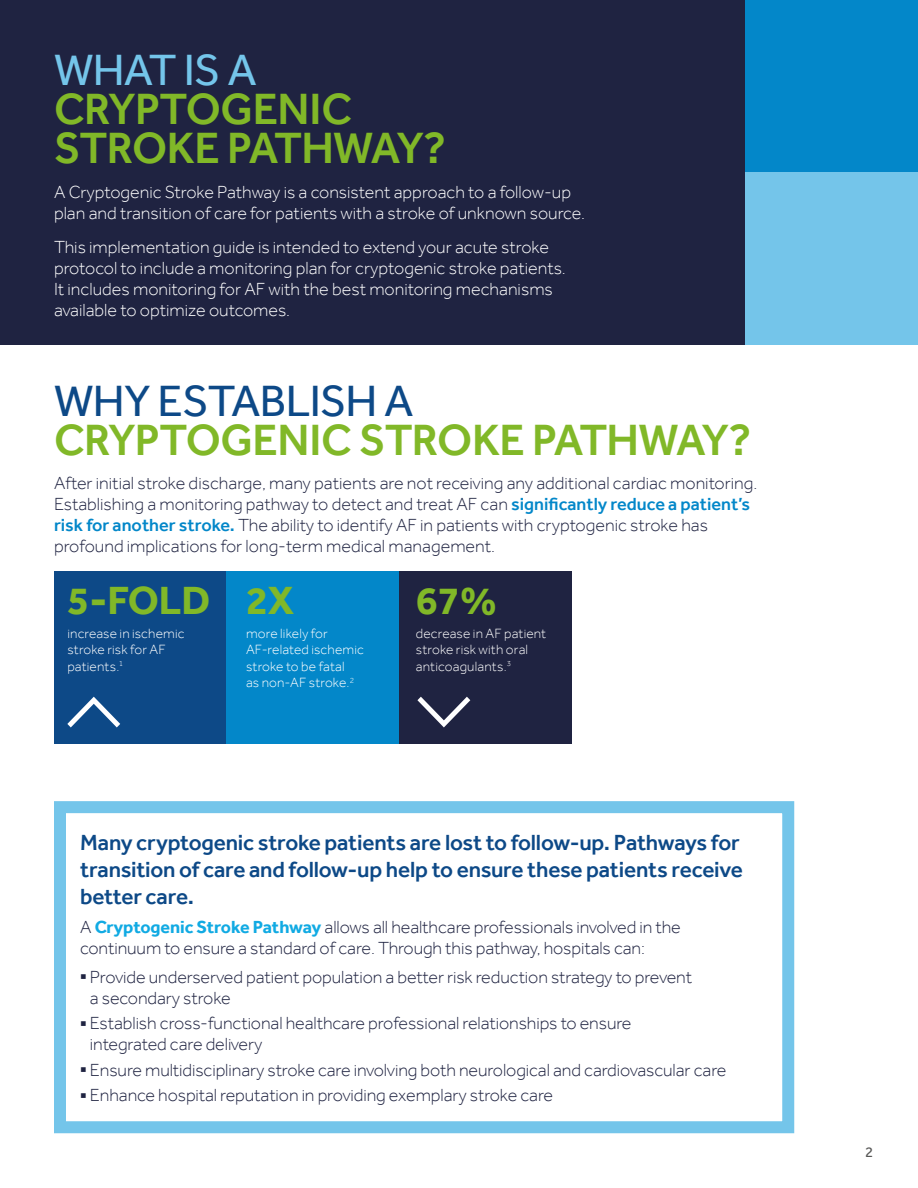
<style>
.page{position:relative;width:918px;height:1188px;background:#fff}
.page>*{position:absolute;margin:0;border:0;box-sizing:border-box;transform-origin:0 0}
.t1{font:500 45px/39px "Effra";letter-spacing:-.015em;color:#81b828}
.t2{font:45px "Effra";letter-spacing:-.015em;color:#0d4987}
.t3{font:45px "Effra";letter-spacing:-.015em;color:#74c5ea}
.t4{font:700 40.35px "Effra";color:#81b828}
.t5{font:500 22.5px/27px "Effra";letter-spacing:-.01em;color:#0d4987}
.t6{font:300 18px/21px "Effra";letter-spacing:-.005em;color:#1f2341}
.t7{font:300 18px/21px "Effra";color:#fff}
.t8{font:15px "Effra";color:#575756}
.t9{font:300 13.8px/16.5px "Effra";letter-spacing:.01em;color:#fff}
.s1{font-weight:500;color:#0387c9}
.s2{font-weight:700;color:#11aae3}
</style>
<div class="page">
<div style="left:54px;top:801px;width:740px;height:332px;border:12px solid #74c5ea"></div>
<div style="left:0;top:0;width:765px;height:344px;background:#1f2341"></div>
<div style="left:54px;top:571px;width:177px;height:172px;background:#0d4987"></div>
<div style="left:227px;top:571px;width:177px;height:172px;background:#0387c9"></div>
<div style="left:399px;top:571px;width:172px;height:172px;background:#1f2341"></div>
<svg style="left:67px;top:697px;width:53px;height:30px"></svg>
<svg style="left:417px;top:697px;width:53px;height:30px"></svg>
<div style="left:746px;top:0;width:172px;height:172px;background:#0387c9"></div>
<div style="left:746px;top:172px;width:172px;height:172px;background:#74c5ea"></div>
<h1 class="t3" style="left:54px;top:44px;width:204px">WHAT IS A</h1>
<h1 class="t1" style="left:54px;top:89px;width:394px">CRYPTOGENIC<br>STROKE PATHWAY?</h1>
<p class="t7" style="left:54px;top:181px;width:533px">A Cryptogenic Stroke Pathway is a consistent approach to a follow-up plan and transition of care for patients with a stroke of unknown source.</p>
<p class="t7" style="left:54px;top:237px;width:513px">This implementation guide is intended to extend your acute stroke protocol to include a monitoring plan for cryptogenic stroke patients.<br>It includes monitoring for AF with the best monitoring mechanisms available to optimize outcomes.</p>
<h1 class="t2" style="left:54px;top:374px;width:361px">WHY ESTABLISH A</h1>
<h1 class="t1" style="left:54px;top:420px;width:699px">CRYPTOGENIC STROKE PATHWAY?</h1>
<p class="t6" style="left:54px;top:473px;width:705px">After initial stroke discharge, many patients are not receiving any additional cardiac monitoring.<br>Establishing a monitoring pathway to detect and treat AF can <span class="s1">significantly reduce a patient’s risk for another stroke.</span> The ability to identify AF in patients with cryptogenic stroke has profound implications for long-term medical management.</p>
<h2 class="t4" style="left:67px;top:576px;width:228px">5-FOLD 2X</h2>
<h2 class="t4" style="left:416px;top:576px;width:83px">67%</h2>
<p class="t9" style="left:67px;top:625px;width:119px">increase in ischemic stroke risk for AF patients.<sup>1</sup></p>
<p class="t9" style="left:246px;top:625px;width:119px">more likely for<br>AF-related ischemic stroke to be fatal<br>as non-AF stroke.<sup>2</sup></p>
<p class="t9" style="left:416px;top:625px;width:132px">decrease in AF patient stroke risk with oral anticoagulants.<sup>3</sup></p>
<p class="t5" style="left:80px;top:829px;width:664px">Many cryptogenic stroke patients are lost to follow-up. Pathways for transition of care and follow-up help to ensure these patients receive better care.</p>
<p class="t6" style="left:80px;top:917px;width:602px">A <span class="s2">Cryptogenic Stroke Pathway</span> allows all healthcare professionals involved in the continuum to ensure a standard of care. Through this pathway, hospitals can:</p>
<p class="t6" style="left:90px;top:966px;width:604px;text-indent:-10px">○ Provide underserved patient population a better risk reduction strategy to prevent a secondary stroke</p>
<p class="t6" style="left:90px;top:1013px;width:543px;text-indent:-10px">○ Establish cross-functional healthcare professional relationships to ensure integrated care delivery</p>
<p class="t6" style="left:80px;top:1059px;width:648px">○ Ensure multidisciplinary stroke care involving both neurological and cardiovascular care</p>
<p class="t6" style="left:80px;top:1085px;width:474px">○ Enhance hospital reputation in providing exemplary stroke care</p>
<p class="t8" style="left:865px;top:1143px;width:10px">2</p>
</div>
